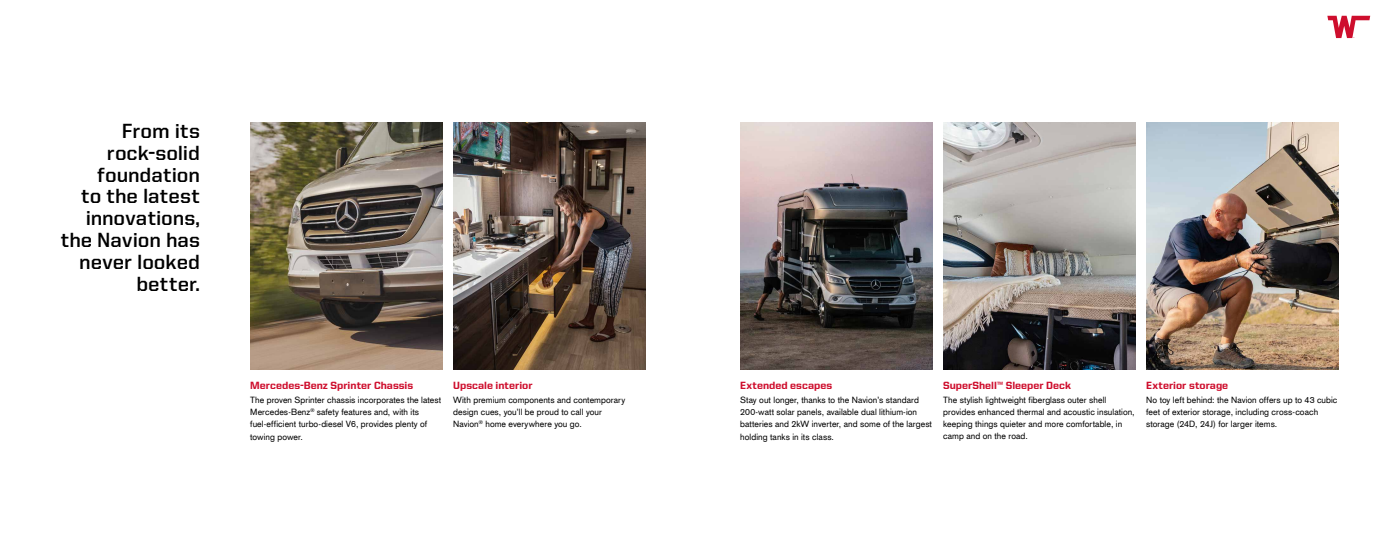
<style>
.page{position:relative;width:1386px;height:536px;background:#fff}
.page>*{position:absolute;margin:0;border:0;box-sizing:border-box;transform-origin:0 0}
.t1{font:700 20.56px/21.9px "United Sans Reg";letter-spacing:-.005em;color:#000;text-align:right}
.t2{font:800 10.5px "United Sans Reg";color:#ce0e2d}
.t3{font:8.75px/12.2px "Akzidenz Grotesk CE";letter-spacing:.005em;color:#000}
</style>
<div class="page">
<svg style="left:1327px;top:16px;width:43px;height:22px"></svg>
<img style="left:943px;top:122px;width:193px;height:247px">
<img style="left:250px;top:122px;width:193px;height:247px">
<img style="left:740px;top:122px;width:193px;height:247px">
<img style="left:453px;top:122px;width:193px;height:247px">
<img style="left:1146px;top:122px;width:193px;height:247px">
<h1 class="t1" style="left:61px;top:119px;width:141px">From its rock-solid foundation<br>to the latest innovations, the Navion has never looked better.</h1>
<p class="t2" style="left:250px;top:379px;width:165px">Mercedes-Benz Sprinter Chassis</p>
<p class="t3" style="left:250px;top:393px;width:192px">The proven Sprinter chassis incorporates the latest Mercedes-Benz<sup>®</sup> safety features and, with its fuel-efficient turbo-diesel V6, provides plenty of towing power.</p>
<p class="t2" style="left:453px;top:379px;width:81px">Upscale interior</p>
<p class="t3" style="left:453px;top:393px;width:173px">With premium components and contemporary design cues, you’ll be proud to call your<br>Navion<sup>®</sup> home everywhere you go.</p>
<p class="t2" style="left:740px;top:379px;width:94px">Extended escapes</p>
<p class="t3" style="left:740px;top:393px;width:193px">Stay out longer, thanks to the Navion’s standard 200-watt solar panels, available dual lithium-ion batteries and 2kW inverter, and some of the largest holding tanks in its class.</p>
<p class="t2" style="left:943px;top:379px;width:129px">SuperShell™ Sleeper Deck</p>
<p class="t3" style="left:943px;top:393px;width:193px">The stylish lightweight fiberglass outer shell provides enhanced thermal and acoustic insulation, keeping things quieter and more comfortable, in camp and on the road.</p>
<p class="t2" style="left:1146px;top:379px;width:84px">Exterior storage</p>
<p class="t3" style="left:1146px;top:393px;width:193px">No toy left behind: the Navion offers up to 43 cubic feet of exterior storage, including cross-coach storage (24D, 24J) for larger items.</p>
</div>
